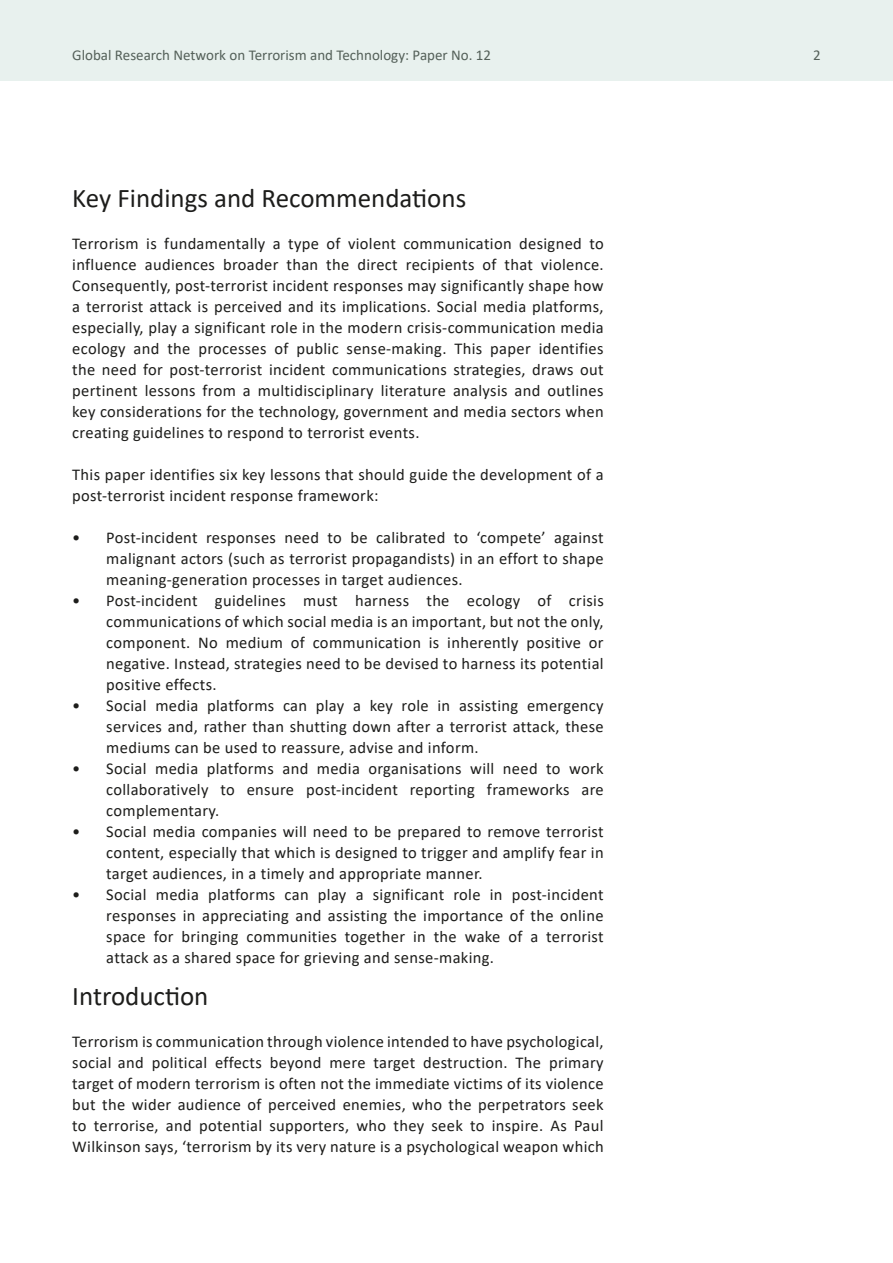
<style>
.page{position:relative;width:893px;height:1263px;background:#fff}
.page>*{position:absolute;margin:0;border:0;box-sizing:border-box;transform-origin:0 0}
.Heading_1{font:27px "Calibri";color:#1d1d1b}
.t1{font:16.5px/21px "Calibri";letter-spacing:.02em;color:#1d1d1b;text-align:justify}
.t2{font:15px "Calibri";color:#546059}
</style>
<div class="page">
<div style="left:0;top:0;width:893px;height:81px;background:#e8f1ee"></div>
<p class="t2" style="left:72px;top:44px;width:420px">Global Research Network on Terrorism and Technology: Paper No. 12</p>
<p class="t2" style="left:813px;top:44px;width:9px">2</p>
<p class="Heading_1" style="left:72px;top:179px;width:395px">Key Findings and Recommendations</p>
<p class="t1" style="left:72px;top:232px;width:533px">Terrorism is fundamentally a type of violent communication designed to influence audiences broader than the direct recipients of that violence.<br>Consequently, post-terrorist incident responses may significantly shape how a terrorist attack is perceived and its implications. Social media platforms, especially, play a significant role in the modern crisis-communication media ecology and the processes of public sense-making. This paper identifies the need for post-terrorist incident communications strategies, draws out pertinent lessons from a multidisciplinary literature analysis and outlines key considerations for the technology, government and media sectors when creating guidelines to respond to terrorist events.</p>
<p class="t1" style="left:72px;top:463px;width:533px">This paper identifies six key lessons that should guide the development of a post-terrorist incident response framework:</p>
<p class="t1" style="left:106px;top:526px;width:499px;text-indent:-34px">• Post-incident responses need to be calibrated to ‘compete’ against malignant actors (such as terrorist propagandists) in an effort to shape meaning-generation processes in target audiences.</p>
<p class="t1" style="left:106px;top:589px;width:499px;text-indent:-34px">• Post-incident guidelines must harness the ecology of crisis communications of which social media is an important, but not the only, component. No medium of communication is inherently positive or negative. Instead, strategies need to be devised to harness its potential positive effects.</p>
<p class="t1" style="left:106px;top:694px;width:499px;text-indent:-34px">• Social media platforms can play a key role in assisting emergency services and, rather than shutting down after a terrorist attack, these mediums can be used to reassure, advise and inform.</p>
<p class="t1" style="left:106px;top:757px;width:499px;text-indent:-34px">• Social media platforms and media organisations will need to work collaboratively to ensure post-incident reporting frameworks are complementary.</p>
<p class="t1" style="left:106px;top:820px;width:499px;text-indent:-34px">• Social media companies will need to be prepared to remove terrorist content, especially that which is designed to trigger and amplify fear in target audiences, in a timely and appropriate manner.</p>
<p class="t1" style="left:106px;top:883px;width:499px;text-indent:-34px">• Social media platforms can play a significant role in post-incident responses in appreciating and assisting the importance of the online space for bringing communities together in the wake of a terrorist attack as a shared space for grieving and sense-making.</p>
<p class="Heading_1" style="left:72px;top:977px;width:138px">Introduction</p>
<p class="t1" style="left:72px;top:1030px;width:533px">Terrorism is communication through violence intended to have psychological, social and political effects beyond mere target destruction. The primary target of modern terrorism is often not the immediate victims of its violence but the wider audience of perceived enemies, who the perpetrators seek to terrorise, and potential supporters, who they seek to inspire. As Paul Wilkinson says, ‘terrorism by its very nature is a psychological weapon which</p>
</div>
